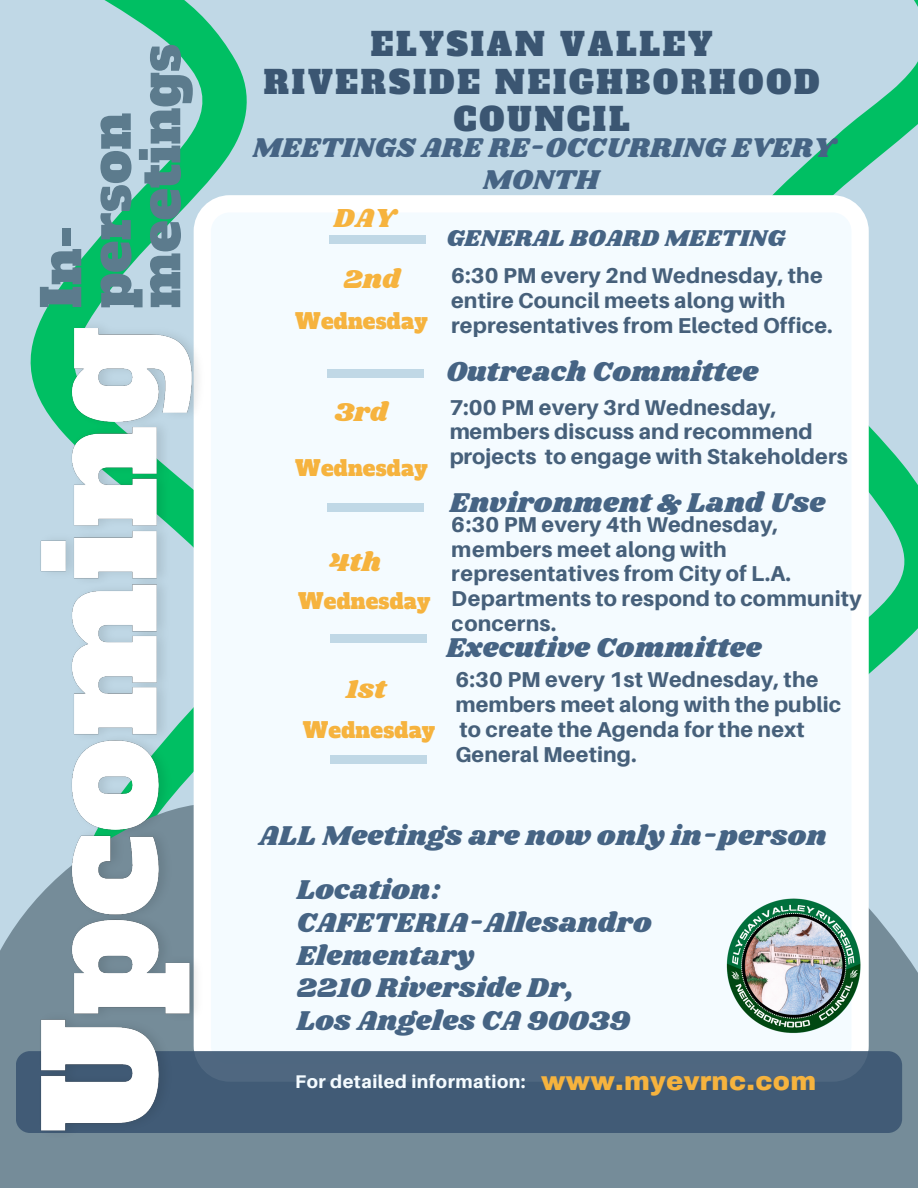
<style>
.page{position:relative;width:918px;height:1188px;background:#c0d8e6}
.page>*{position:absolute;margin:0;border:0;box-sizing:border-box;transform-origin:0 0}
.t1{font:53.1px/49.5px "Alfa Slab One";letter-spacing:.01em;color:#5c7b8d}
.t2{font:31.5px/37.2px "Alfa Slab One";letter-spacing:.09em;color:#3b5672;text-align:center}
.t3{font:28.2px/32.8px "Shrikhand";letter-spacing:.01em;color:#466484;text-align:center}
.t4{font:27px "Shrikhand";letter-spacing:.01em;color:#f6b33e}
.t5{font:23.7px "Shrikhand";letter-spacing:.01em;color:#466484}
.t6{font:800 21.45px/24.8px "Aileron";letter-spacing:.01em;color:#3b5672}
.t7{font:21.15px "Alfa Slab One";letter-spacing:.01em;color:#f6b33e}
.t8{font:800 18.3px "Aileron";letter-spacing:.025em;color:#f4fbff}
.s1{font-family:"Archivo";font-weight:900;font-size:25.8px;color:#f6b33e}
</style>
<div class="page">
<svg style="left:46px;top:0;width:201px;height:310px"></svg>
<svg style="left:772px;top:0;width:146px;height:674px"></svg>
<div style="left:0;top:908px;width:918px;height:280px;background:#758c99"></div>
<div style="left:194px;top:195px;width:675px;height:856px;background:#f4fbff"></div>
<div style="left:16px;top:1051px;width:886px;height:82px;background:linear-gradient(to bottom,#4f6780,#3d5773);border-radius:14px"></div>
<div style="left:329px;top:236px;width:96px;height:8px;background:#c0d8e6"></div>
<div style="left:327px;top:369px;width:97px;height:8px;background:#c0d8e6"></div>
<div style="left:327px;top:504px;width:97px;height:8px;background:#c0d8e6"></div>
<div style="left:330px;top:634px;width:97px;height:8px;background:#c0d8e6"></div>
<div style="left:330px;top:755px;width:97px;height:8px;background:#c0d8e6"></div>
<img style="left:726px;top:897px;width:137px;height:137px">
<img style="left:0;top:310px;width:226px;height:837px">
<h1 class="t1" style="left:38px;top:308px;width:265px;rotate:-90deg">In&shy;person meetings</h1>
<h2 class="t2" style="left:264px;top:27px;width:557px">ELYSIAN VALLEY<br>RIVERSIDE NEIGHBORHOOD<br>COUNCIL</h2>
<h3 class="t3" style="left:253px;top:132px;width:584px">MEETINGS ARE RE-OCCURRING EVERY<br>MONTH</h3>
<p class="t4" style="left:334px;top:199px;width:63px">DAY</p>
<p class="t4" style="left:343px;top:260px;width:58px">2nd</p>
<p class="t7" style="left:295px;top:308px;width:134px">Wednesday</p>
<p class="t5" style="left:446px;top:221px;width:340px">GENERAL BOARD MEETING</p>
<p class="t6" style="left:451px;top:263px;width:383px">6:30 PM every 2nd Wednesday, the entire Council meets along with representatives from Elected Office.</p>
<h3 class="t3" style="left:446px;top:356px;width:313px">Outreach Committee</h3>
<p class="t4" style="left:334px;top:393px;width:55px">3rd</p>
<p class="t6" style="left:449px;top:394px;width:400px">7:00 PM every 3rd Wednesday, members discuss and recommend projects to engage with Stakeholders</p>
<p class="t7" style="left:295px;top:454px;width:134px">Wednesday</p>
<p class="t4" style="left:328px;top:543px;width:54px">4th</p>
<p class="t7" style="left:298px;top:587px;width:134px">Wednesday</p>
<p class="t4" style="left:346px;top:670px;width:42px">1st</p>
<p class="t7" style="left:303px;top:716px;width:134px">Wednesday</p>
<h3 class="t3" style="left:450px;top:487px;width:377px">Environment &amp; Land Use</h3>
<p class="t6" style="left:452px;top:511px;width:411px">6:30 PM every 4th Wednesday, members meet along with representatives from City of L.A.<br>Departments to respond to community concerns.</p>
<h3 class="t3" style="left:446px;top:632px;width:317px">Executive Committee</h3>
<p class="t6" style="left:455px;top:667px;width:387px">6:30 PM every 1st Wednesday, the members meet along with the public to create the Agenda for the next<br>General Meeting.</p>
<h3 class="t3" style="left:259px;top:820px;width:569px">ALL Meetings are now only in-person</h3>
<h3 class="t3" style="left:297px;top:874px;width:357px;text-align:left">Location:<br>CAFETERIA-Allesandro<br>Elementary<br>2210 Riverside Dr,<br>Los Angeles CA 90039</h3>
<p class="t8" style="left:295px;top:1070px;width:522px">For detailed information: <span class="s1">www.myevrnc.com</span></p>
</div>
